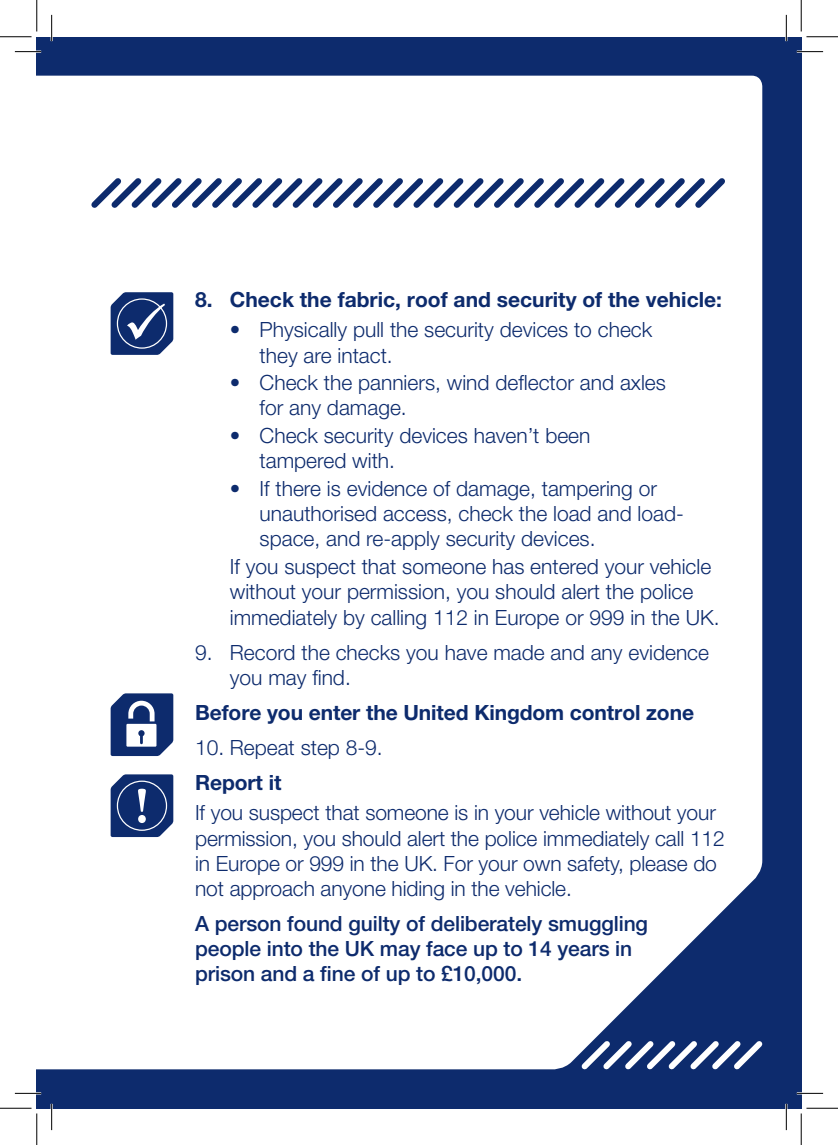
<style>
.page{position:relative;width:838px;height:1145px;background:#fff}
.page>*{position:absolute;margin:0;border:0;box-sizing:border-box;transform-origin:0 0}
._12pt_Body_text{font:300 21px/25.2px "Helvetica Neue LT Pro";color:#0d2b6d}
._12pt_Body_text_inde{font:300 21px/25.2px "Helvetica Neue LT Pro";color:#0d2b6d}
._12pt_Body_text-2{font:500 21px/25.2px "Helvetica Neue LT Pro";letter-spacing:-.005em;color:#0d2b6d}
._12pt_Body_text-3{font:700 21px "Helvetica Neue LT Pro";letter-spacing:-.005em;color:#0d2b6d}
</style>
<div class="page">
<div style="left:37px;top:37px;width:764px;height:1071px;background:#0d2b6d"></div>
<div style="left:37px;top:76px;width:725px;height:993px;background:#fff"></div>
<svg style="left:576px;top:1036px;width:187px;height:34px"></svg>
<svg style="left:111px;top:292px;width:62px;height:63px"></svg>
<svg style="left:111px;top:693px;width:62px;height:63px"></svg>
<svg style="left:86px;top:172px;width:644px;height:42px"></svg>
<svg style="left:111px;top:774px;width:62px;height:63px"></svg>
<hr style="left:15px;top:51px;width:26px;height:2px;background:#fff">
<hr style="left:796px;top:51px;width:27px;height:2px;background:#fff">
<hr style="left:15px;top:1092px;width:26px;height:2px;background:#fff">
<hr style="left:796px;top:1092px;width:27px;height:2px;background:#fff">
<hr style="left:51px;top:15px;width:2px;height:26px;background:#fff">
<hr style="left:51px;top:1104px;width:2px;height:26px;background:#fff">
<hr style="left:785px;top:15px;width:2px;height:26px;background:#fff">
<hr style="left:785px;top:1104px;width:2px;height:26px;background:#fff">
<svg style="left:15px;top:51px;width:26px;height:1px"></svg>
<svg style="left:796px;top:51px;width:27px;height:1px"></svg>
<svg style="left:15px;top:1093px;width:26px;height:1px"></svg>
<svg style="left:796px;top:1093px;width:27px;height:1px"></svg>
<svg style="left:51px;top:15px;width:1px;height:26px"></svg>
<svg style="left:51px;top:1104px;width:1px;height:26px"></svg>
<svg style="left:786px;top:15px;width:1px;height:26px"></svg>
<svg style="left:786px;top:1104px;width:1px;height:26px"></svg>
<hr style="left:0;top:36px;width:32px;height:1px;background:#000">
<hr style="left:806px;top:36px;width:31px;height:1px;background:#000">
<hr style="left:0;top:1108px;width:32px;height:1px;background:#000">
<hr style="left:806px;top:1108px;width:31px;height:1px;background:#000">
<hr style="left:36px;top:0;width:1px;height:31px;background:#000">
<hr style="left:36px;top:1113px;width:1px;height:32px;background:#000">
<hr style="left:800px;top:0;width:1px;height:31px;background:#000">
<hr style="left:800px;top:1113px;width:1px;height:32px;background:#000">
<p class="_12pt_Body_text-3" style="left:195px;top:287px;width:528px">8. Check the fabric, roof and security of the vehicle:</p>
<p class="_12pt_Body_text" style="left:259px;top:317px;width:394px;text-indent:-30px">• Physically pull the security devices to check they are intact.</p>
<p class="_12pt_Body_text" style="left:259px;top:370px;width:408px;text-indent:-30px">• Check the panniers, wind deflector and axles for any damage.</p>
<p class="_12pt_Body_text" style="left:259px;top:423px;width:332px;text-indent:-30px">• Check security devices haven’t been tampered with.</p>
<p class="_12pt_Body_text" style="left:259px;top:476px;width:426px;text-indent:-30px">• If there is evidence of damage, tampering or unauthorised access, check the load and load&shy;space, and re-apply security devices.</p>
<p class="_12pt_Body_text_inde" style="left:230px;top:554px;width:491px">If you suspect that someone has entered your vehicle without your permission, you should alert the police immediately by calling 112 in Europe or 999 in the UK.</p>
<p class="_12pt_Body_text" style="left:230px;top:639px;width:480px;text-indent:-35px">9. Record the checks you have made and any evidence you may find.</p>
<p class="_12pt_Body_text-3" style="left:195px;top:699px;width:500px">Before you enter the United Kingdom control zone</p>
<p class="_12pt_Body_text" style="left:195px;top:735px;width:189px">10. Repeat step 8-9.</p>
<p class="_12pt_Body_text-3" style="left:195px;top:770px;width:88px">Report it</p>
<p class="_12pt_Body_text" style="left:195px;top:800px;width:531px">If you suspect that someone is in your vehicle without your permission, you should alert the police immediately call 112 in Europe or 999 in the UK. For your own safety, please do not approach anyone hiding in the vehicle.</p>
<p class="_12pt_Body_text-2" style="left:195px;top:911px;width:454px">A person found guilty of deliberately smuggling people into the UK may face up to 14 years in prison and a fine of up to £10,000.</p>
</div>
